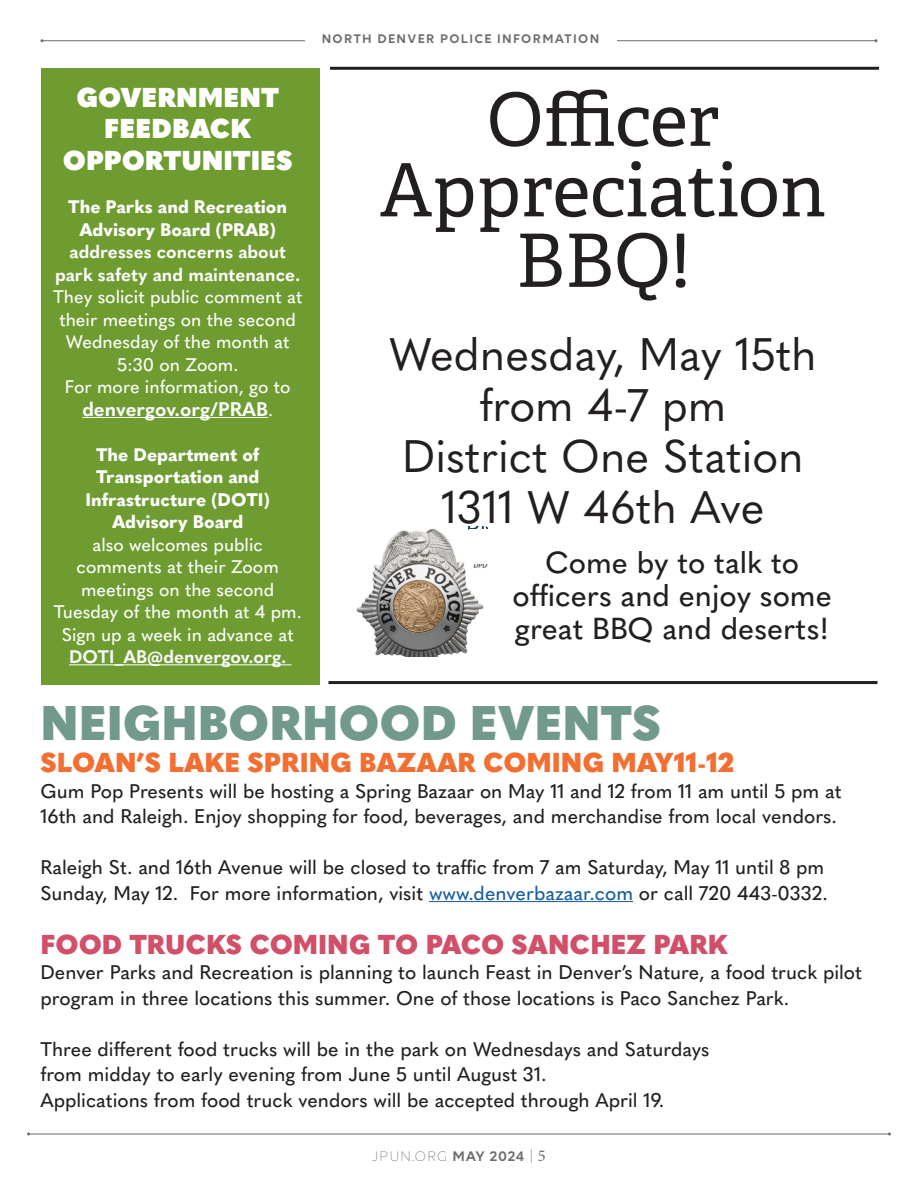
<style>
.page{position:relative;width:918px;height:1188px;background:#fff}
.page>*{position:absolute;margin:0;border:0;box-sizing:border-box;transform-origin:0 0}
.t1{font:73.5px "Adelle";color:#231f20}
.t2{font:900 48px "Quasimoda";color:#72998e}
.t3{font:45px "Quasimoda";color:#231f20}
.t4{font:500 30px "Quasimoda";color:#231f20}
.t5{font:900 27px "Quasimoda";color:#f36e31}
.t6{font:900 27px "Quasimoda";color:#d14f68}
.t7{font:800 27px/31.5px "Quasimoda";color:#fff;text-align:center}
.t8{font:500 19.5px/25.5px "Quasimoda";color:#231f20}
.t9{font:700 19.5px "Quasimoda";color:#fbfdfe}
.t10{font:500 18px/22.5px "Quasimoda";color:#fff;text-align:center}
.t11{font:800 18px/22.5px "Quasimoda";color:#fff;text-align:center}
.t12{font:300 15px "Volte";letter-spacing:.05em;color:#6c6d70}
.section_header{font:600 13.5px "Volte";letter-spacing:.1em;color:#6c6d70}
.s1{font-weight:800}
.s2{font-weight:700}
.s3{font-weight:500;font-size:18px}
.s4{font-weight:700;color:#fbfdfe}
.s5{color:#175d9e}
.s6{font-weight:600}
.s7{font-family:"Minion Pro";font-weight:400;font-size:16.5px}
</style>
<div class="page">
<div style="left:41px;top:68px;width:279px;height:617px;background:#6e9c31"></div>
<img style="left:356px;top:526px;width:131px;height:131px">
<div style="left:470px;top:530px;width:53px;height:34px;background:#fff"></div>
<hr style="left:28px;top:1134px;width:862px;height:1px;background:#6c6d70">
<hr style="left:42px;top:40px;width:834px;height:1px;background:#6c6d70">
<div style="left:305px;top:27px;width:311px;height:27px;background:#fff"></div>
<hr style="left:82px;top:417px;width:186px;height:1px;background:#fbfdfe">
<hr style="left:69px;top:664px;width:223px;height:1px;background:#fbfdfe">
<hr style="left:429px;top:901px;width:204px;height:1px;background:#175d9e">
<hr style="left:328px;top:681px;width:550px;height:3px;background:#231f20">
<hr style="left:330px;top:67px;width:549px;height:3px;background:#231f20">
<p class="t7" style="left:77px;top:80px;width:204px">GOVERNMENT<br>FEEDBACK</p>
<p class="t7" style="left:63px;top:143px;width:231px">OPPORTUNITIES</p>
<p class="t10" style="left:53px;top:194px;width:251px"><span class="s1">The Parks and Recreation<br>Advisory Board (PRAB) </span><span class="s2">addresses concerns about park safety and maintenance.<br></span>They solicit public comment at their meetings on the second<br>Wednesday of the month at<br>5:30 on Zoom.</p>
<p class="t10" style="left:65px;top:374px;width:227px">For more information, go to</p>
<p class="t9" style="left:82px;top:394px;width:192px">denvergov.org/PRAB<span class="s3">.</span></p>
<p class="t11" style="left:85px;top:442px;width:186px">The Department of<br>Transportation and<br>Infrastructure (DOTI)<br>Advisory Board</p>
<p class="t10" style="left:54px;top:532px;width:250px">also welcomes public comments at their Zoom meetings on the second<br>Tuesday of the month at 4 pm.<br>Sign up a week in advance at<br><span class="s4">DOTI_AB@denvergov.org.</span></p>
<p class="section_header" style="left:322px;top:31px;width:279px">NORTH DENVER POLICE INFORMATION</p>
<p class="t1" style="left:487px;top:66px;width:234px">Officer</p>
<p class="t1" style="left:380px;top:137px;width:448px">Appreciation</p>
<p class="t1" style="left:516px;top:207px;width:176px">BBQ!</p>
<p class="t3" style="left:389px;top:320px;width:429px">Wednesday, May 15th</p>
<p class="t3" style="left:479px;top:371px;width:249px">from 4-7 pm</p>
<p class="t3" style="left:402px;top:422px;width:403px">District One Station</p>
<p class="t3" style="left:442px;top:473px;width:324px">1311 W 46th Ave</p>
<p class="t4" style="left:545px;top:539px;width:255px">Come by to talk to</p>
<p class="t4" style="left:512px;top:572px;width:321px">officers and enjoy some</p>
<p class="t4" style="left:515px;top:605px;width:316px">great BBQ and deserts!</p>
<p class="t2" style="left:40px;top:685px;width:622px">NEIGHBORHOOD EVENTS</p>
<p class="t5" style="left:40px;top:741px;width:695px">SLOAN’S LAKE SPRING BAZAAR COMING MAY11-12</p>
<p class="t8" style="left:40px;top:777px;width:803px">Gum Pop Presents will be hosting a Spring Bazaar on May 11 and 12 from 11 am until 5 pm at<br>16th and Raleigh. Enjoy shopping for food, beverages, and merchandise from local vendors.</p>
<p class="t8" style="left:40px;top:853px;width:785px">Raleigh St. and 16th Avenue will be closed to traffic from 7 am Saturday, May 11 until 8 pm</p>
<p class="t8" style="left:40px;top:879px;width:789px">Sunday, May 12. For more information, visit <span class="s5">www.denverbazaar.com</span> or call 720 443-0332.</p>
<p class="t6" style="left:40px;top:923px;width:689px">FOOD TRUCKS COMING TO PACO SANCHEZ PARK</p>
<p class="t8" style="left:40px;top:958px;width:823px">Denver Parks and Recreation is planning to launch Feast in Denver’s Nature, a food truck pilot program in three locations this summer. One of those locations is Paco Sanchez Park.</p>
<p class="t8" style="left:40px;top:1035px;width:671px">Three different food trucks will be in the park on Wednesdays and Saturdays</p>
<p class="t8" style="left:40px;top:1060px;width:508px">from midday to early evening from June 5 until August 31.</p>
<p class="t8" style="left:40px;top:1086px;width:625px">Applications from food truck vendors will be accepted through April 19.</p>
<p class="t12" style="left:372px;top:1148px;width:175px">JPUN.ORG <span class="s6">MAY 2024</span> | <span class="s7">5</span></p>
</div>
